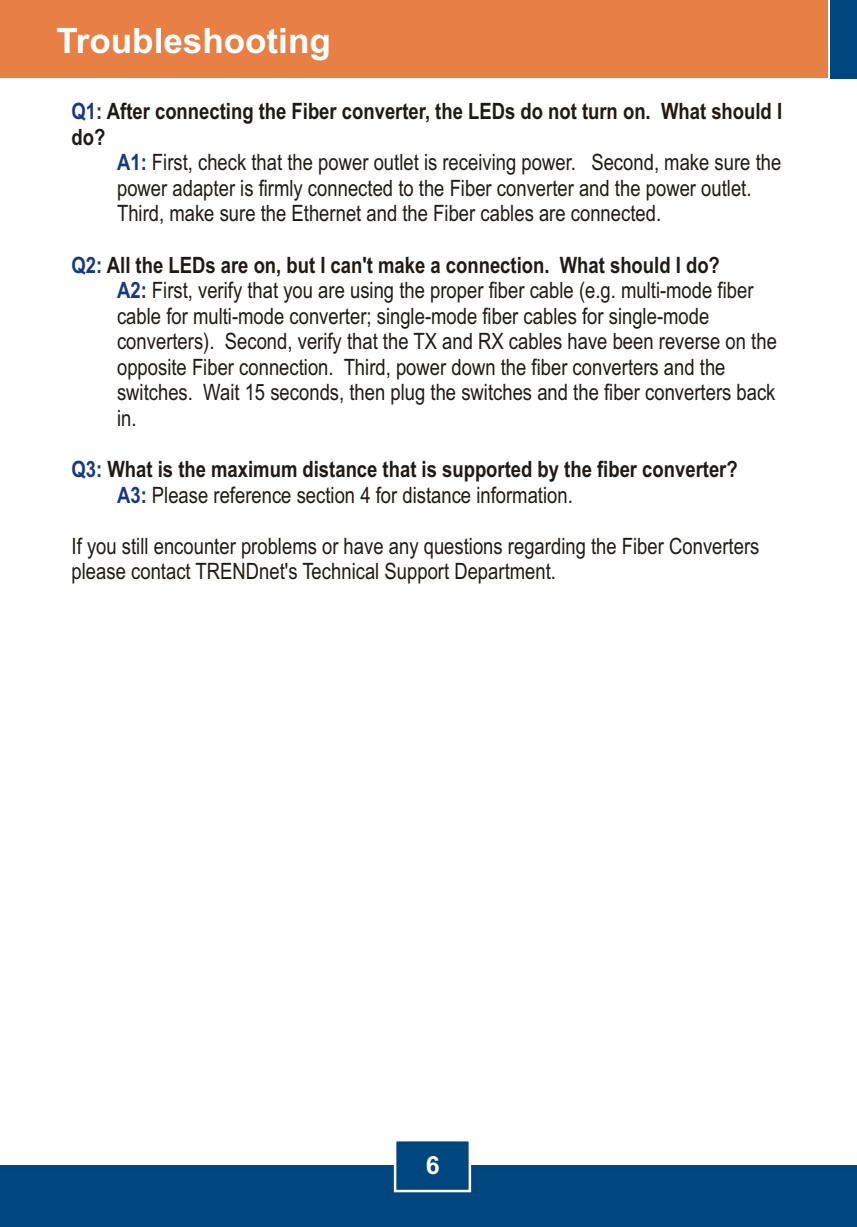
<style>
.page{position:relative;width:857px;height:1227px;background:#fff}
.page>*{position:absolute;margin:0;border:0;box-sizing:border-box;transform-origin:0 0}
.t1{font:700 35px "Arial";color:#fff}
.t2{font:700 25px "Arial";color:#fff}
.t3{font:22.5px/25.5px "Arial Narrow";color:#1f1a17}
.t4{font:700 22.5px/25.8px "Arial Narrow";color:#1f1a17}
.s1{color:#173885}
.s2{font-weight:700;color:#173885}
.s3{font-weight:700}
.s4{font-weight:400}
</style>
<div class="page">
<div style="left:0;top:1165px;width:856px;height:61px;background:#004780"></div>
<div style="left:0;top:0;width:826px;height:78px;background:#e88045"></div>
<div style="left:829px;top:0;width:27px;height:78px;background:#004780"></div>
<svg style="left:393px;top:1141px;width:79px;height:52px"></svg>
<h1 class="t1" style="left:56px;top:28px;width:276px">Troubleshooting</h1>
<p class="t4" style="left:72px;top:100px;width:711px"><span class="s1">Q1:</span> After connecting the Fiber converter, the LEDs do not turn on. What should I</p>
<p class="t3" style="left:117px;top:152px;width:665px"><span class="s2">A1:</span> First, check that the power outlet is receiving power. Second, make sure the</p>
<p class="t4" style="left:72px;top:126px;width:35px">do?</p>
<p class="t3" style="left:117px;top:177px;width:635px">power adapter is firmly connected to the Fiber converter and the power outlet.<br>Third, make sure the Ethernet and the Fiber cables are connected.</p>
<p class="t3" style="left:117px;top:254px;width:637px;text-indent:-45px"><span class="s2">Q2:</span> <span class="s3">All the LEDs are on, but I can't make a connection. What should I do?<br></span><span class="s2">A2:</span> First, verify that you are using the proper fiber cable (e.g. multi-mode fiber</p>
<p class="t3" style="left:117px;top:305px;width:661px">cable for multi-mode converter; single-mode fiber cables for single-mode converters). Second, verify that the TX and RX cables have been reverse on the opposite Fiber connection. Third, power down the fiber converters and the switches. Wait 15 seconds, then plug the switches and the fiber converters back in.</p>
<p class="t4" style="left:117px;top:458px;width:622px;text-indent:-45px"><span class="s1">Q3:</span> What is the maximum distance that is supported by the fiber converter?<br><span class="s1">A3:</span> <span class="s4">Please reference section 4 for distance information.</span></p>
<p class="t3" style="left:72px;top:535px;width:689px">If you still encounter problems or have any questions regarding the Fiber Converters please contact TRENDnet's Technical Support Department.</p>
<p class="t2" style="left:426px;top:1155px;width:15px">6</p>
</div>
